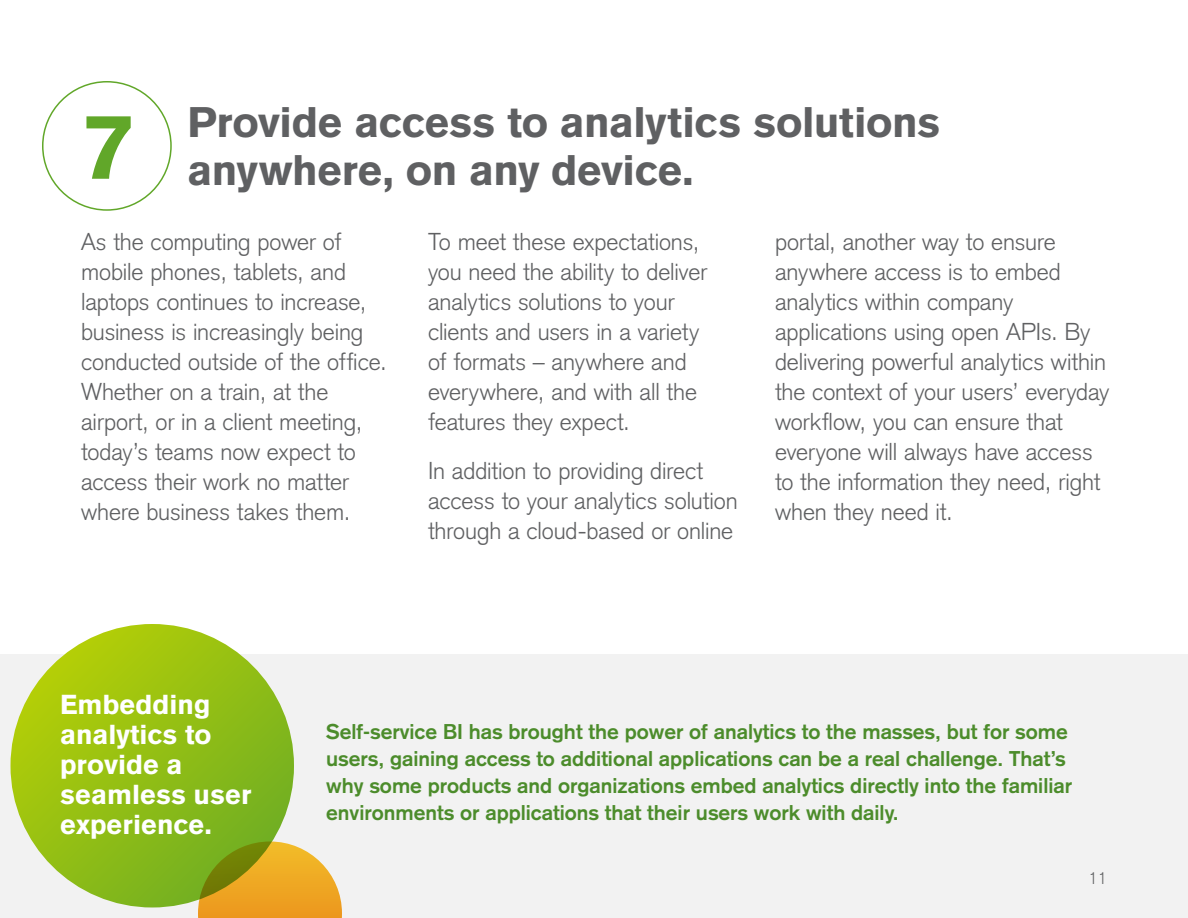
<style>
.page{position:relative;width:1188px;height:918px;background:#fff}
.page>*{position:absolute;margin:0;border:0;box-sizing:border-box;transform-origin:0 0}
.t1{font:900 91.5px "Basic Commercial LT Pro";color:#61a729}
.t2{font:900 42px/48px "Basic Commercial LT Pro";letter-spacing:-.01em;color:#5f6062}
.t3{font:900 27px/30px "Basic Commercial LT Pro";color:#fff}
.t4{font:300 24px/30px "Basic Commercial LT Pro";letter-spacing:-.005em;color:#5f6062}
.t5{font:700 21px/27px "Basic Commercial LT Pro";color:#4c8c2b}
.t6{font:300 16.5px "Basic Commercial LT Pro";color:#5f6062}
</style>
<div class="page">
<div style="left:0;top:654px;width:1188px;height:264px;background:#f2f2f2"></div>
<svg style="left:10px;top:624px;width:284px;height:284px;background:#93bf15"></svg>
<svg style="left:198px;top:842px;width:144px;height:76px;background:#d0a831"></svg>
<h1 class="t1" style="left:81px;top:91px;width:52px">7</h1>
<h2 class="t2" style="left:188px;top:98px;width:755px">Provide access to analytics solutions anywhere, on any device.</h2>
<p class="t4" style="left:81px;top:226px;width:307px">As the computing power of mobile phones, tablets, and laptops continues to increase, business is increasingly being conducted outside of the office.<br>Whether on a train, at the airport, or in a client meeting, today’s teams now expect to access their work no matter where business takes them.</p>
<p class="t4" style="left:428px;top:226px;width:281px">To meet these expectations, you need the ability to deliver analytics solutions to your clients and users in a variety of formats – anywhere and everywhere, and with all the features they expect.</p>
<p class="t4" style="left:428px;top:456px;width:311px">In addition to providing direct access to your analytics solution through a cloud-based or online</p>
<p class="t4" style="left:775px;top:226px;width:336px">portal, another way to ensure anywhere access is to embed analytics within company applications using open APIs. By delivering powerful analytics within the context of your users’ everyday workflow, you can ensure that everyone will always have access to the information they need, right when they need it.</p>
<p class="t3" style="left:60px;top:689px;width:193px">Embedding analytics to provide a seamless user experience.</p>
<p class="t5" style="left:326px;top:718px;width:747px">Self-service BI has brought the power of analytics to the masses, but for some users, gaining access to additional applications can be a real challenge. That’s why some products and organizations embed analytics directly into the familiar environments or applications that their users work with daily.</p>
<p class="t6" style="left:1089px;top:868px;width:20px">11</p>
</div>
